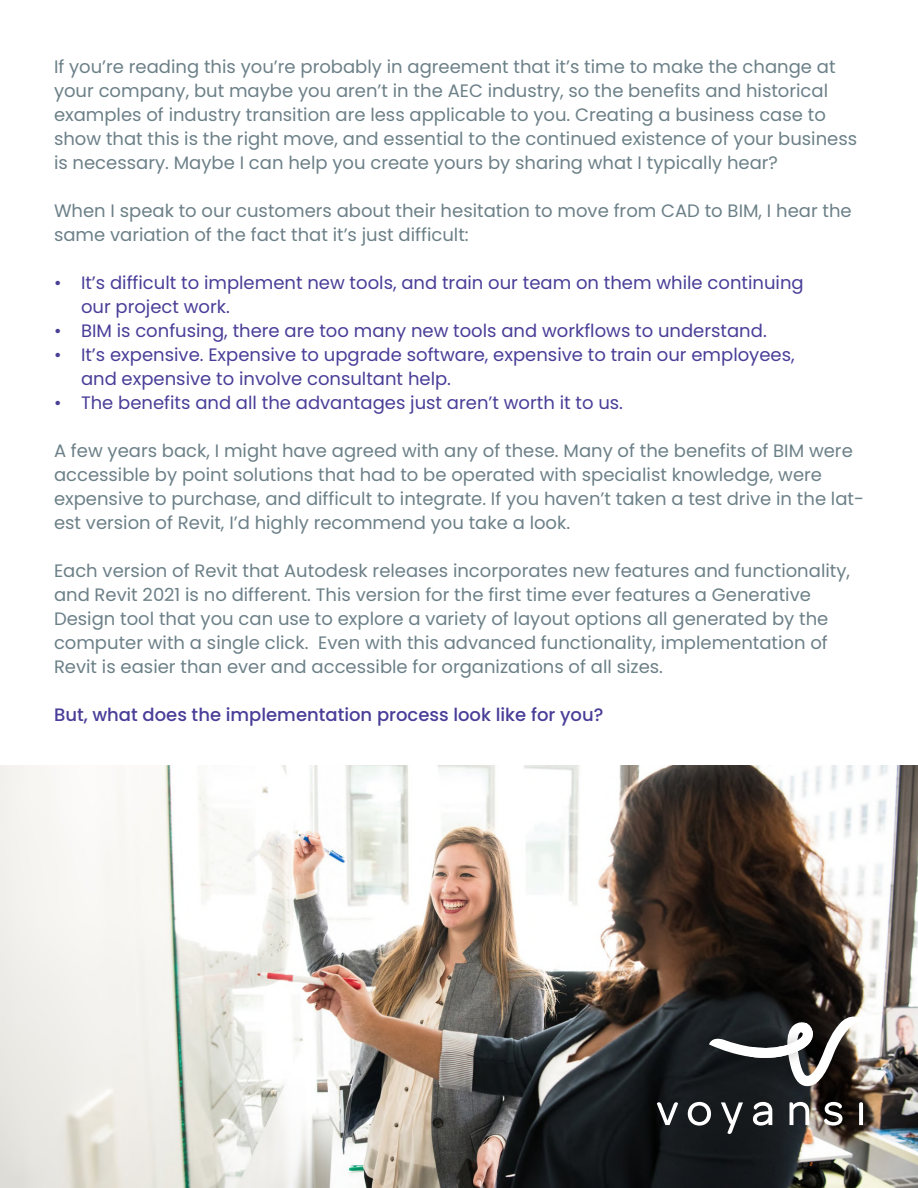
<style>
.page{position:relative;width:918px;height:1188px;background:#fff}
.page>*{position:absolute;margin:0;border:0;box-sizing:border-box;transform-origin:0 0}
.t1{font:18px/24px "Poppins";color:#6c8088}
.t2{font:18px/24px "Poppins";color:#493e98}
.t3{font:500 18px "Poppins";color:#493e98}
</style>
<div class="page">
<img style="left:0;top:765px;width:918px;height:423px">
<svg style="left:657px;top:1102px;width:21px;height:23px"></svg>
<svg style="left:688px;top:1102px;width:23px;height:24px"></svg>
<svg style="left:721px;top:1102px;width:22px;height:32px"></svg>
<svg style="left:753px;top:1102px;width:19px;height:24px"></svg>
<svg style="left:790px;top:1102px;width:19px;height:23px"></svg>
<svg style="left:824px;top:1102px;width:18px;height:24px"></svg>
<svg style="left:859px;top:1102px;width:4px;height:23px"></svg>
<svg style="left:709px;top:1015px;width:155px;height:71px"></svg>
<p class="t1" style="left:54px;top:55px;width:805px">If you’re reading this you’re probably in agreement that it’s time to make the change at your company, but maybe you aren’t in the AEC industry, so the benefits and historical examples of industry transition are less applicable to you. Creating a business case to show that this is the right move, and essential to the continued existence of your business is necessary. Maybe I can help you create yours by sharing what I typically hear?</p>
<p class="t1" style="left:54px;top:199px;width:799px">When I speak to our customers about their hesitation to move from CAD to BIM, I hear the same variation of the fact that it’s just difficult:</p>
<p class="t2" style="left:81px;top:271px;width:724px;text-indent:-27px">• It’s difficult to implement new tools, and train our team on them while continuing our project work.</p>
<p class="t2" style="left:54px;top:319px;width:714px">• BIM is confusing, there are too many new tools and workflows to understand.</p>
<p class="t2" style="left:81px;top:343px;width:715px;text-indent:-27px">• It’s expensive. Expensive to upgrade software, expensive to train our employees, and expensive to involve consultant help.</p>
<p class="t2" style="left:54px;top:391px;width:571px">• The benefits and all the advantages just aren’t worth it to us.</p>
<p class="t1" style="left:54px;top:439px;width:800px">A few years back, I might have agreed with any of these. Many of the benefits of BIM were accessible by point solutions that had to be operated with specialist knowledge, were</p>
<p class="t1" style="left:54px;top:487px;width:811px">expensive to purchase, and difficult to integrate. If you haven’t taken a test drive in the lat&shy;est version of Revit, I’d highly recommend you take a look.</p>
<p class="t1" style="left:54px;top:559px;width:798px">Each version of Revit that Autodesk releases incorporates new features and functionality, and Revit 2021 is no different. This version for the first time ever features a Generative Design tool that you can use to explore a variety of layout options all generated by the computer with a single click. Even with this advanced functionality, implementation of Revit is easier than ever and accessible for organizations of all sizes.</p>
<p class="t3" style="left:54px;top:704px;width:551px">But, what does the implementation process look like for you?</p>
</div>
